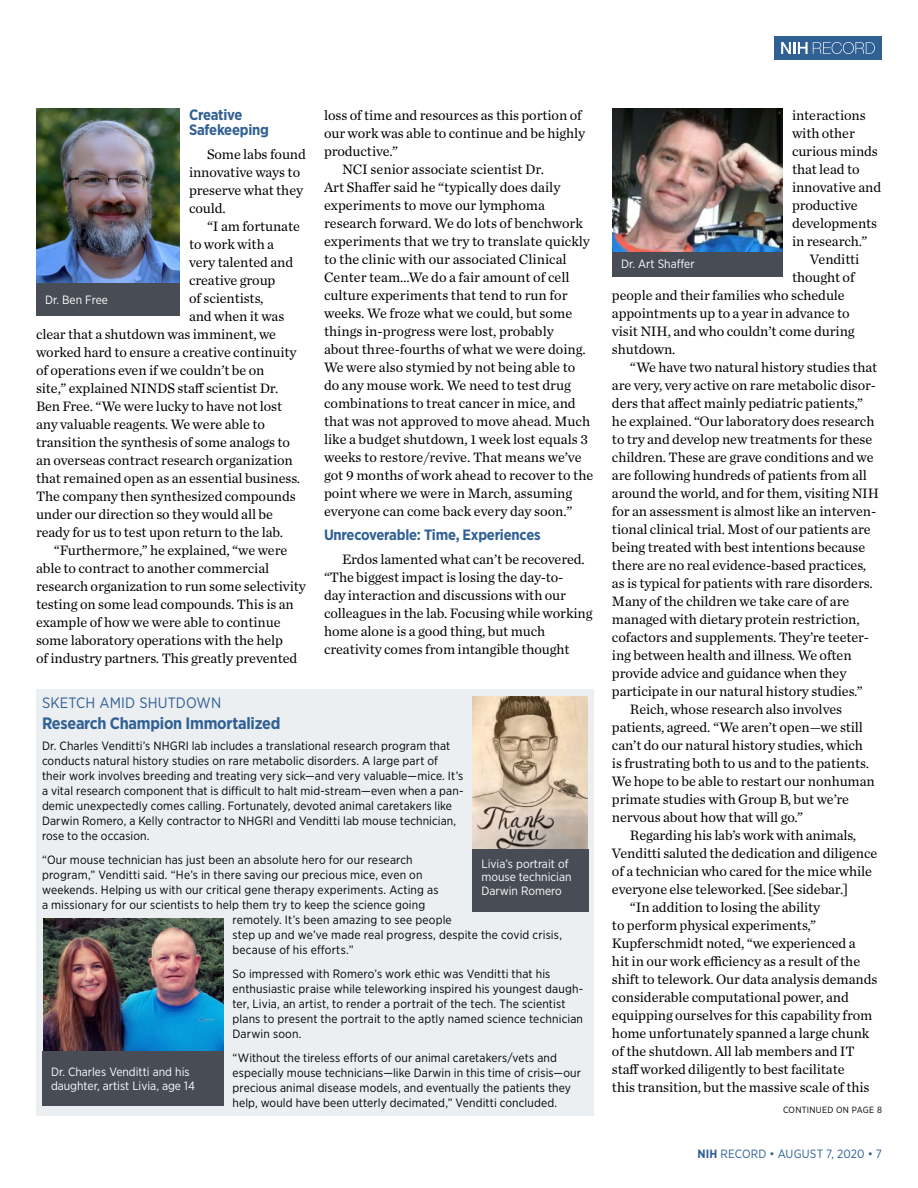
<style>
.page{position:relative;width:918px;height:1188px;background:#fff}
.page>*{position:absolute;margin:0;border:0;box-sizing:border-box;transform-origin:0 0}
.Head_2_Subheads_Body{font:700 16.5px "Gotham Narrow";letter-spacing:-.015em;color:#316094}
.Head_2_Subheads_Body-2{font:700 15px/15px "Gotham Narrow";letter-spacing:-.015em;color:#316094}
.Kicker_1_positive{font:15px "Gotham Narrow";letter-spacing:.01em;color:#316094}
.Body_1{font:14.25px/18px "Chronicle Text G1";letter-spacing:-.005em;color:#000}
.Body_2__Briefs_and_S{font:12px/15px "Gotham Narrow";letter-spacing:.01em;color:#000}
.Photo_caption_revers{font:12px/13.5px "Gotham Narrow";color:#fff}
.t1{font:12px "Gotham Narrow";letter-spacing:.01em;color:#316094}
.Page_jump{font:9px "Gotham Narrow";letter-spacing:.03em;color:#000}
.s1{font-weight:700}
</style>
<div class="page">
<div style="left:774px;top:36px;width:108px;height:24px;background:#316094"></div>
<svg style="left:781px;top:42px;width:94px;height:12px"></svg>
<img style="left:36px;top:108px;width:144px;height:175px">
<div style="left:612px;top:249px;width:171px;height:28px;background:#474c55"></div>
<img style="left:612px;top:108px;width:171px;height:144px">
<div style="left:36px;top:689px;width:558px;height:427px;background:#ebeff1"></div>
<img style="left:44px;top:918px;width:180px;height:133px">
<img style="left:472px;top:696px;width:116px;height:153px">
<div style="left:36px;top:283px;width:144px;height:32px;background:#474c55"></div>
<div style="left:42px;top:1051px;width:182px;height:55px;background:#474c55"></div>
<div style="left:472px;top:849px;width:118px;height:63px;background:#474c55"></div>
<p class="Head_2_Subheads_Body-2" style="left:189px;top:107px;width:81px">Creative<br>Safekeeping</p>
<p class="Body_1" style="left:189px;top:144px;width:118px;text-indent:18px">Some labs found innovative ways to preserve what they could.</p>
<p class="Body_1" style="left:207px;top:216px;width:94px">“I am fortunate</p>
<p class="Body_1" style="left:189px;top:234px;width:87px">to work with a</p>
<p class="Body_1" style="left:189px;top:252px;width:106px">very talented and</p>
<p class="Body_1" style="left:189px;top:270px;width:88px">creative group</p>
<p class="Body_1" style="left:189px;top:288px;width:76px">of scientists,</p>
<p class="Body_1" style="left:189px;top:306px;width:97px">and when it was</p>
<p class="Body_1" style="left:36px;top:324px;width:242px">clear that a shutdown was imminent, we</p>
<p class="Body_1" style="left:36px;top:342px;width:262px">worked hard to ensure a creative continuity</p>
<p class="Body_1" style="left:36px;top:360px;width:230px">of operations even if we couldn’t be on</p>
<p class="Body_1" style="left:36px;top:378px;width:244px">site,” explained NINDS staff scientist Dr.</p>
<p class="Body_1" style="left:36px;top:396px;width:248px">Ben Free. “We were lucky to have not lost</p>
<p class="Body_1" style="left:36px;top:414px;width:230px">any valuable reagents. We were able to</p>
<p class="Body_1" style="left:36px;top:432px;width:256px">transition the synthesis of some analogs to</p>
<p class="Body_1" style="left:36px;top:450px;width:258px">an overseas contract research organization</p>
<p class="Body_1" style="left:36px;top:468px;width:266px">that remained open as an essential business.</p>
<p class="Body_1" style="left:36px;top:486px;width:261px">The company then synthesized compounds</p>
<p class="Body_1" style="left:36px;top:504px;width:239px">under our direction so they would all be</p>
<p class="Body_1" style="left:36px;top:522px;width:249px">ready for us to test upon return to the lab.</p>
<p class="Body_1" style="left:36px;top:540px;width:271px;text-indent:18px">“Furthermore,” he explained, “we were able to contract to another commercial research organization to run some selectivity testing on some lead compounds. This is an example of how we were able to continue some laboratory operations with the help<br>of industry partners. This greatly prevented</p>
<p class="Photo_caption_revers" style="left:45px;top:293px;width:65px">Dr. Ben Free</p>
<p class="Body_1" style="left:324px;top:105px;width:263px">loss of time and resources as this portion of our work was able to continue and be highly productive.”</p>
<p class="Body_1" style="left:324px;top:159px;width:271px;text-indent:18px">NCI senior associate scientist Dr.<br>Art Shaffer said he “typically does daily experiments to move our lymphoma research forward. We do lots of benchwork experiments that we try to translate quickly to the clinic with our associated Clinical Center team…We do a fair amount of cell culture experiments that tend to run for weeks. We froze what we could, but some things in-progress were lost, probably<br>about three-fourths of what we were doing.<br>We were also stymied by not being able to do any mouse work. We need to test drug combinations to treat cancer in mice, and that was not approved to move ahead. Much like a budget shutdown, 1 week lost equals 3 weeks to restore/revive. That means we’ve got 9 months of work ahead to recover to the point where we were in March, assuming everyone can come back every day soon.”</p>
<p class="Head_2_Subheads_Body-2" style="left:324px;top:527px;width:218px">Unrecoverable: Time, Experiences</p>
<p class="Body_1" style="left:324px;top:549px;width:270px;text-indent:18px">Erdos lamented what can’t be recovered. “The biggest impact is losing the day-to-<br>day interaction and discussions with our colleagues in the lab. Focusing while working home alone is a good thing, but much creativity comes from intangible thought</p>
<p class="Kicker_1_positive" style="left:42px;top:693px;width:181px">SKETCH AMID SHUTDOWN</p>
<p class="Head_2_Subheads_Body" style="left:42px;top:713px;width:240px">Research Champion Immortalized</p>
<p class="Body_2__Briefs_and_S" style="left:42px;top:738px;width:423px">Dr. Charles Venditti’s NHGRI lab includes a translational research program that conducts natural history studies on rare metabolic disorders. A large part of their work involves breeding and treating very sick—and very valuable—mice. It’s a vital research component that is difficult to halt mid-stream—even when a pan&shy;demic unexpectedly comes calling. Fortunately, devoted animal caretakers like Darwin Romero, a Kelly contractor to NHGRI and Venditti lab mouse technician, rose to the occasion.</p>
<p class="Body_2__Briefs_and_S" style="left:42px;top:852px;width:372px">“Our mouse technician has just been an absolute hero for our research</p>
<p class="Body_2__Briefs_and_S" style="left:42px;top:867px;width:382px">program,” Venditti said. “He’s in there saving our precious mice, even on</p>
<p class="Body_2__Briefs_and_S" style="left:42px;top:882px;width:398px">weekends. Helping us with our critical gene therapy experiments. Acting as</p>
<p class="Body_2__Briefs_and_S" style="left:42px;top:897px;width:385px">a missionary for our scientists to help them try to keep the science going</p>
<p class="Body_2__Briefs_and_S" style="left:232px;top:912px;width:221px">remotely. It’s been amazing to see people</p>
<p class="Body_2__Briefs_and_S" style="left:232px;top:927px;width:331px">step up and we’ve made real progress, despite the covid crisis,</p>
<p class="Body_2__Briefs_and_S" style="left:232px;top:942px;width:123px">because of his efforts.”</p>
<p class="Body_2__Briefs_and_S" style="left:232px;top:966px;width:352px">So impressed with Romero’s work ethic was Venditti that his enthusiastic praise while teleworking inspired his youngest daugh&shy;ter, Livia, an artist, to render a portrait of the tech. The scientist plans to present the portrait to the aptly named science technician Darwin soon.</p>
<p class="Body_2__Briefs_and_S" style="left:232px;top:1050px;width:350px">“Without the tireless efforts of our animal caretakers/vets and especially mouse technicians—like Darwin in this time of crisis—our precious animal disease models, and eventually the patients they help, would have been utterly decimated,” Venditti concluded.</p>
<p class="Photo_caption_revers" style="left:482px;top:856px;width:91px">Livia’s portrait of mouse technician<br>Darwin Romero</p>
<p class="Photo_caption_revers" style="left:51px;top:1065px;width:145px">Dr. Charles Venditti and his daughter, artist Livia, age 14</p>
<p class="Body_1" style="left:792px;top:105px;width:91px">interactions with other curious minds that lead to innovative and productive developments in research.”</p>
<p class="Body_1" style="left:810px;top:249px;width:51px">Venditti</p>
<p class="Body_1" style="left:792px;top:267px;width:64px">thought of</p>
<p class="Body_1" style="left:612px;top:285px;width:234px">people and their families who schedule</p>
<p class="Body_1" style="left:612px;top:303px;width:239px">appointments up to a year in advance to</p>
<p class="Body_1" style="left:612px;top:321px;width:244px">visit NIH, and who couldn’t come during</p>
<p class="Body_1" style="left:612px;top:339px;width:65px">shutdown.</p>
<p class="Body_1" style="left:612px;top:357px;width:269px;text-indent:18px">“We have two natural history studies that are very, very active on rare metabolic disor&shy;ders that affect mainly pediatric patients,” he explained. “Our laboratory does research to try and develop new treatments for these children. These are grave conditions and we are following hundreds of patients from all around the world, and for them, visiting NIH for an assessment is almost like an interven&shy;tional clinical trial. Most of our patients are being treated with best intentions because there are no real evidence-based practices, as is typical for patients with rare disorders.<br>Many of the children we take care of are managed with dietary protein restriction, cofactors and supplements. They’re teeter&shy;ing between health and illness. We often provide advice and guidance when they participate in our natural history studies.”</p>
<p class="Body_1" style="left:612px;top:699px;width:264px;text-indent:18px">Reich, whose research also involves patients, agreed. “We aren’t open—we still can’t do our natural history studies, which is frustrating both to us and to the patients.<br>We hope to be able to restart our nonhuman primate studies with Group B, but we’re nervous about how that will go.”</p>
<p class="Body_1" style="left:612px;top:825px;width:267px;text-indent:18px">Regarding his lab’s work with animals, Venditti saluted the dedication and diligence of a technician who cared for the mice while everyone else teleworked. [See sidebar.]</p>
<p class="Body_1" style="left:612px;top:897px;width:267px;text-indent:18px">“In addition to losing the ability<br>to perform physical experiments,” Kupferschmidt noted, “we experienced a<br>hit in our work efficiency as a result of the shift to telework. Our data analysis demands considerable computational power, and equipping ourselves for this capability from home unfortunately spanned a large chunk of the shutdown. All lab members and IT staff worked diligently to best facilitate<br>this transition, but the massive scale of this</p>
<p class="Photo_caption_revers" style="left:621px;top:257px;width:75px">Dr. Art Shaffer</p>
<p class="Page_jump" style="left:783px;top:1104px;width:100px">CONTINUED ON PAGE 8</p>
<p class="t1" style="left:697px;top:1146px;width:186px"><span class="s1">NIH</span> RECORD • AUGUST 7, 2020 • 7</p>
</div>
